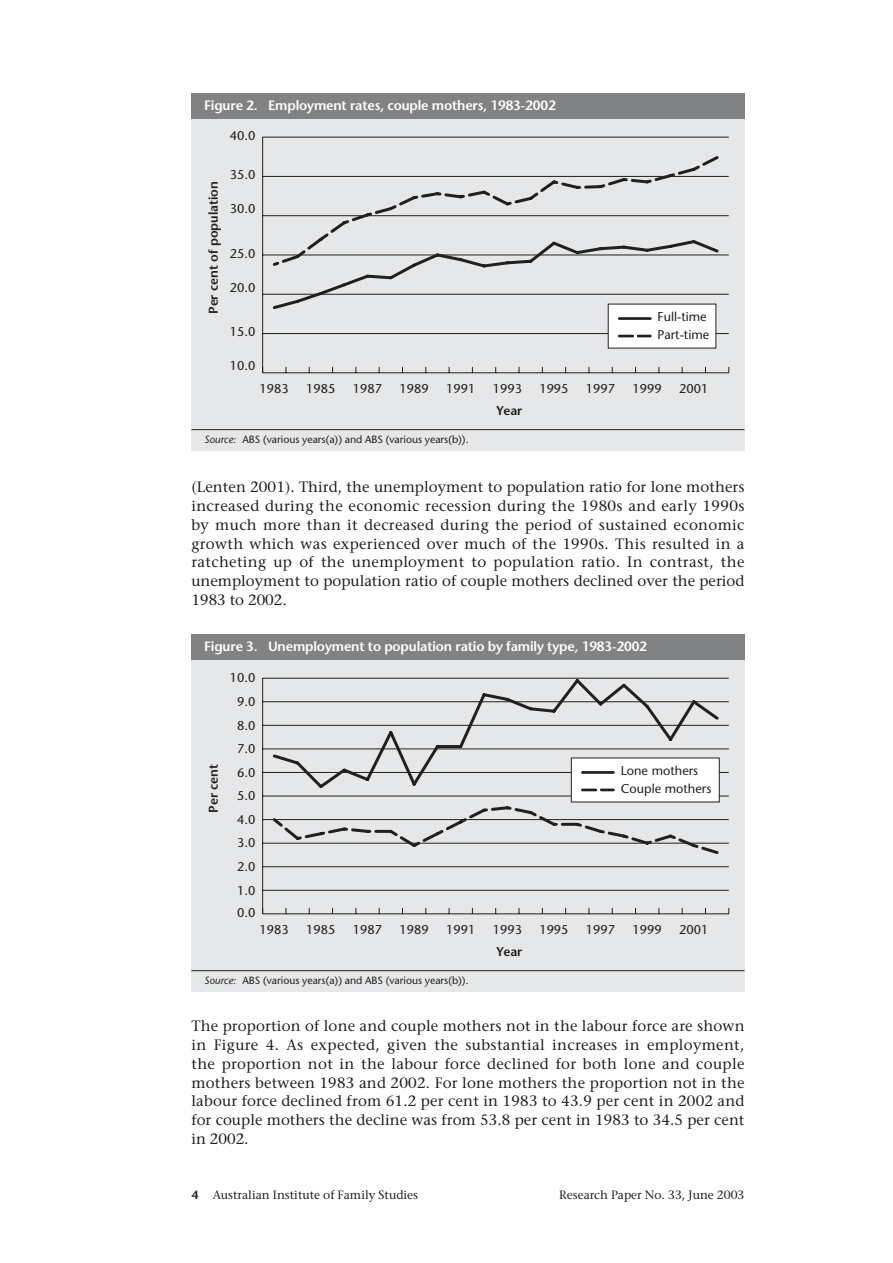
<style>
.page{position:relative;width:893px;height:1263px;background:#fff}
.page>*{position:absolute;margin:0;border:0;box-sizing:border-box;transform-origin:0 0}
.t1{font:15px/18.8px "Stone Serif";color:#231f1f;text-align:justify}
.t2{font:600 13.5px "Stone Sans";letter-spacing:-.01em;color:#fff}
.t3{font:12.75px "Stone Sans";color:#231f1f}
.t4{font:600 12.75px "Stone Sans";color:#231f1f}
.t5{font:12px "Stone Serif";color:#231f1f}
.t6{font:10.5px "Stone Sans";color:#231f1f}
.s1{font-style:italic}
.s2{font-family:"Stone Sans";font-weight:600}
</style>
<div class="page">
<div style="left:191px;top:119px;width:553px;height:332px;background:#e6e7e8"></div>
<hr style="left:262px;top:373px;width:466px;height:1px;background:#231f1f">
<hr style="left:262px;top:137px;width:1px;height:236px;background:#231f1f">
<hr style="left:262px;top:333px;width:466px;height:1px;background:#231f1f">
<hr style="left:262px;top:294px;width:466px;height:1px;background:#231f1f">
<hr style="left:262px;top:255px;width:466px;height:1px;background:#231f1f">
<hr style="left:262px;top:215px;width:466px;height:1px;background:#231f1f">
<hr style="left:262px;top:176px;width:466px;height:1px;background:#231f1f">
<hr style="left:262px;top:137px;width:466px;height:1px;background:#231f1f">
<svg style="left:270px;top:156px;width:451px;height:82px"></svg>
<svg style="left:270px;top:238px;width:451px;height:73px"></svg>
<div style="left:608px;top:304px;width:108px;height:44px;background:#fff"></div>
<svg style="left:619px;top:335px;width:31px;height:2px"></svg>
<hr style="left:619px;top:317px;width:31px;height:3px;background:#231f1f">
<div style="left:191px;top:94px;width:553px;height:25px;background:#808284"></div>
<hr style="left:191px;top:429px;width:553px;height:1px;background:#231f1f">
<div style="left:191px;top:660px;width:553px;height:332px;background:#e6e7e8"></div>
<hr style="left:262px;top:914px;width:466px;height:1px;background:#231f1f">
<hr style="left:262px;top:678px;width:1px;height:236px;background:#231f1f">
<hr style="left:262px;top:890px;width:466px;height:1px;background:#231f1f">
<hr style="left:262px;top:866px;width:466px;height:1px;background:#231f1f">
<hr style="left:262px;top:843px;width:466px;height:1px;background:#231f1f">
<hr style="left:262px;top:819px;width:466px;height:1px;background:#231f1f">
<hr style="left:262px;top:796px;width:466px;height:1px;background:#231f1f">
<hr style="left:262px;top:772px;width:466px;height:1px;background:#231f1f">
<hr style="left:262px;top:749px;width:466px;height:1px;background:#231f1f">
<hr style="left:262px;top:725px;width:466px;height:1px;background:#231f1f">
<hr style="left:262px;top:702px;width:466px;height:1px;background:#231f1f">
<hr style="left:262px;top:678px;width:466px;height:1px;background:#231f1f">
<svg style="left:270px;top:806px;width:450px;height:48px"></svg>
<svg style="left:270px;top:677px;width:451px;height:114px"></svg>
<div style="left:571px;top:758px;width:148px;height:44px;background:#fff"></div>
<svg style="left:582px;top:789px;width:31px;height:2px"></svg>
<hr style="left:582px;top:771px;width:31px;height:3px;background:#231f1f">
<div style="left:191px;top:635px;width:553px;height:25px;background:#808284"></div>
<hr style="left:191px;top:970px;width:553px;height:1px;background:#231f1f">
<p class="t2" style="left:204px;top:100px;width:353px">Figure 2. Employment rates, couple mothers, 1983-2002</p>
<p class="t3" style="left:230px;top:131px;width:27px">40.0</p>
<p class="t4" style="left:208px;top:314px;width:135px;rotate:-90deg">Per cent of population</p>
<p class="t3" style="left:230px;top:170px;width:27px">35.0</p>
<p class="t3" style="left:230px;top:204px;width:27px">30.0</p>
<p class="t3" style="left:230px;top:248px;width:27px">25.0</p>
<p class="t3" style="left:230px;top:282px;width:27px">20.0</p>
<p class="t3" style="left:230px;top:327px;width:27px">15.0</p>
<p class="t3" style="left:230px;top:361px;width:27px">10.0</p>
<p class="t3" style="left:657px;top:312px;width:51px">Full-time</p>
<p class="t3" style="left:657px;top:329px;width:53px">Part-time</p>
<p class="t3" style="left:260px;top:384px;width:31px">1983</p>
<p class="t3" style="left:306px;top:384px;width:31px">1985</p>
<p class="t3" style="left:353px;top:384px;width:31px">1987</p>
<p class="t3" style="left:399px;top:384px;width:31px">1989</p>
<p class="t3" style="left:446px;top:384px;width:31px">1991</p>
<p class="t3" style="left:492px;top:384px;width:31px">1993</p>
<p class="t3" style="left:539px;top:384px;width:31px">1995</p>
<p class="t3" style="left:586px;top:384px;width:31px">1997</p>
<p class="t3" style="left:632px;top:384px;width:31px">1999</p>
<p class="t3" style="left:679px;top:384px;width:31px">2001</p>
<p class="t4" style="left:496px;top:406px;width:28px">Year</p>
<p class="t6" style="left:204px;top:435px;width:266px"><span class="s1">Source:</span> ABS (various years(a)) and ABS (various years(b)).</p>
<p class="t1" style="left:191px;top:479px;width:554px">(Lenten 2001). Third, the unemployment to population ratio for lone mothers increased during the economic recession during the 1980s and early 1990s by much more than it decreased during the period of sustained economic growth which was experienced over much of the 1990s. This resulted in a ratcheting up of the unemployment to population ratio. In contrast, the unemployment to population ratio of couple mothers declined over the period 1983 to 2002.</p>
<p class="t2" style="left:204px;top:641px;width:444px">Figure 3. Unemployment to population ratio by family type, 1983-2002</p>
<p class="t3" style="left:230px;top:672px;width:27px">10.0</p>
<p class="t3" style="left:237px;top:697px;width:20px">9.0</p>
<p class="t3" style="left:237px;top:720px;width:20px">8.0</p>
<p class="t4" style="left:208px;top:813px;width:50px;rotate:-90deg">Per cent</p>
<p class="t3" style="left:237px;top:744px;width:20px">7.0</p>
<p class="t3" style="left:237px;top:767px;width:20px">6.0</p>
<p class="t3" style="left:237px;top:791px;width:20px">5.0</p>
<p class="t3" style="left:237px;top:814px;width:20px">4.0</p>
<p class="t3" style="left:237px;top:838px;width:20px">3.0</p>
<p class="t3" style="left:237px;top:862px;width:20px">2.0</p>
<p class="t3" style="left:237px;top:885px;width:20px">1.0</p>
<p class="t3" style="left:237px;top:907px;width:20px">0.0</p>
<p class="t3" style="left:620px;top:766px;width:79px">Lone mothers</p>
<p class="t3" style="left:620px;top:783px;width:92px">Couple mothers</p>
<p class="t3" style="left:260px;top:925px;width:31px">1983</p>
<p class="t3" style="left:306px;top:925px;width:31px">1985</p>
<p class="t3" style="left:353px;top:925px;width:31px">1987</p>
<p class="t3" style="left:399px;top:925px;width:31px">1989</p>
<p class="t3" style="left:446px;top:925px;width:31px">1991</p>
<p class="t3" style="left:492px;top:925px;width:31px">1993</p>
<p class="t3" style="left:539px;top:925px;width:31px">1995</p>
<p class="t3" style="left:586px;top:925px;width:31px">1997</p>
<p class="t3" style="left:632px;top:925px;width:31px">1999</p>
<p class="t3" style="left:679px;top:925px;width:31px">2001</p>
<p class="t4" style="left:496px;top:947px;width:28px">Year</p>
<p class="t6" style="left:204px;top:976px;width:266px"><span class="s1">Source:</span> ABS (various years(a)) and ABS (various years(b)).</p>
<p class="t1" style="left:191px;top:1018px;width:554px">The proportion of lone and couple mothers not in the labour force are shown in Figure 4. As expected, given the substantial increases in employment, the proportion not in the labour force declined for both lone and couple mothers between 1983 and 2002. For lone mothers the proportion not in the labour force declined from 61.2 per cent in 1983 to 43.9 per cent in 2002 and for couple mothers the decline was from 53.8 per cent in 1983 to 34.5 per cent in 2002.</p>
<p class="t5" style="left:191px;top:1191px;width:228px"><span class="s2">4</span> Australian Institute of Family Studies</p>
<p class="t5" style="left:559px;top:1191px;width:187px">Research Paper No. 33, June 2003</p>
</div>
